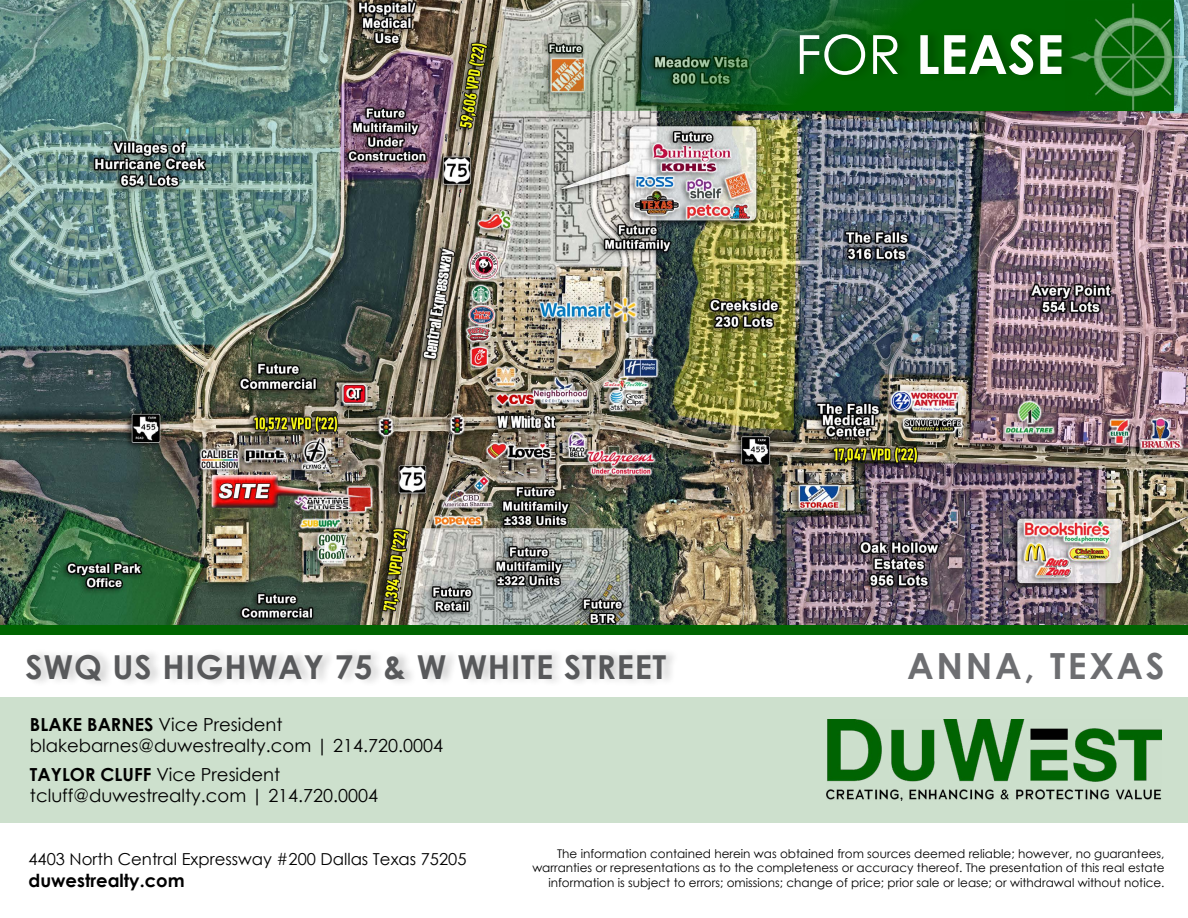
<style>
.page{position:relative;width:1188px;height:918px;background:#fff}
.page>*{position:absolute;margin:0;border:0;box-sizing:border-box;transform-origin:0 0}
.t1{font:700 54px "Century Gothic";color:#fff}
.t2{font:700 36px "Century Gothic";letter-spacing:.075em;color:#6d6e71}
.t3{font:700 33px "Century Gothic";letter-spacing:.025em;color:#58595b}
.t4{font:18px/21.6px "Century Gothic";color:#000}
.t5{font:700 18px "Century Gothic";color:#000}
.t6{font:16.5px "Century Gothic";color:#000}
.t7{font:12px/14.4px "Century Gothic";color:#000;text-align:right}
.s1{font-weight:400}
.s2{font-weight:700}
</style>
<div class="page">
<img style="left:0;top:0;width:1188px;height:625px">
<img style="left:0;top:0;width:1173px;height:111px">
<img style="left:1065px;top:2px;width:123px;height:112px">
<div style="left:0;top:697px;width:1188px;height:126px;background:#cde0cd"></div>
<div style="left:799px;top:27px;width:277px;height:56px;background:#000;opacity:.2"></div>
<div style="left:26px;top:647px;width:654px;height:41px;background:#000;opacity:.2"></div>
<img style="left:826px;top:719px;width:336px;height:82px">
<div style="left:0;top:625px;width:1188px;height:10px;background:#006401"></div>
<h1 class="t1" style="left:795px;top:13px;width:270px"><span class="s1">FOR</span> LEASE</h1>
<h3 class="t3" style="left:26px;top:642px;width:643px">SWQ US HIGHWAY 75 &amp; W WHITE STREET</h3>
<h2 class="t2" style="left:907px;top:638px;width:259px">ANNA, TEXAS</h2>
<h3 class="t4" style="left:30px;top:713px;width:415px"><span class="s2">BLAKE BARNES</span> Vice President blakebarnes@duwestrealty.com | 214.720.0004</h3>
<h3 class="t4" style="left:30px;top:763px;width:350px"><span class="s2">TAYLOR CLUFF</span> Vice President tcluff@duwestrealty.com | 214.720.0004</h3>
<h3 class="t6" style="left:28px;top:848px;width:440px">4403 North Central Expressway #200 Dallas Texas 75205</h3>
<h3 class="t5" style="left:28px;top:866px;width:158px">duwestrealty.com</h3>
<p class="t7" style="left:532px;top:846px;width:634px">The information contained herein was obtained from sources deemed reliable; however, no guarantees, warranties or representations as to the completeness or accuracy thereof. The presentation of this real estate information is subject to errors; omissions; change of price; prior sale or lease; or withdrawal without notice.</p>
</div>
